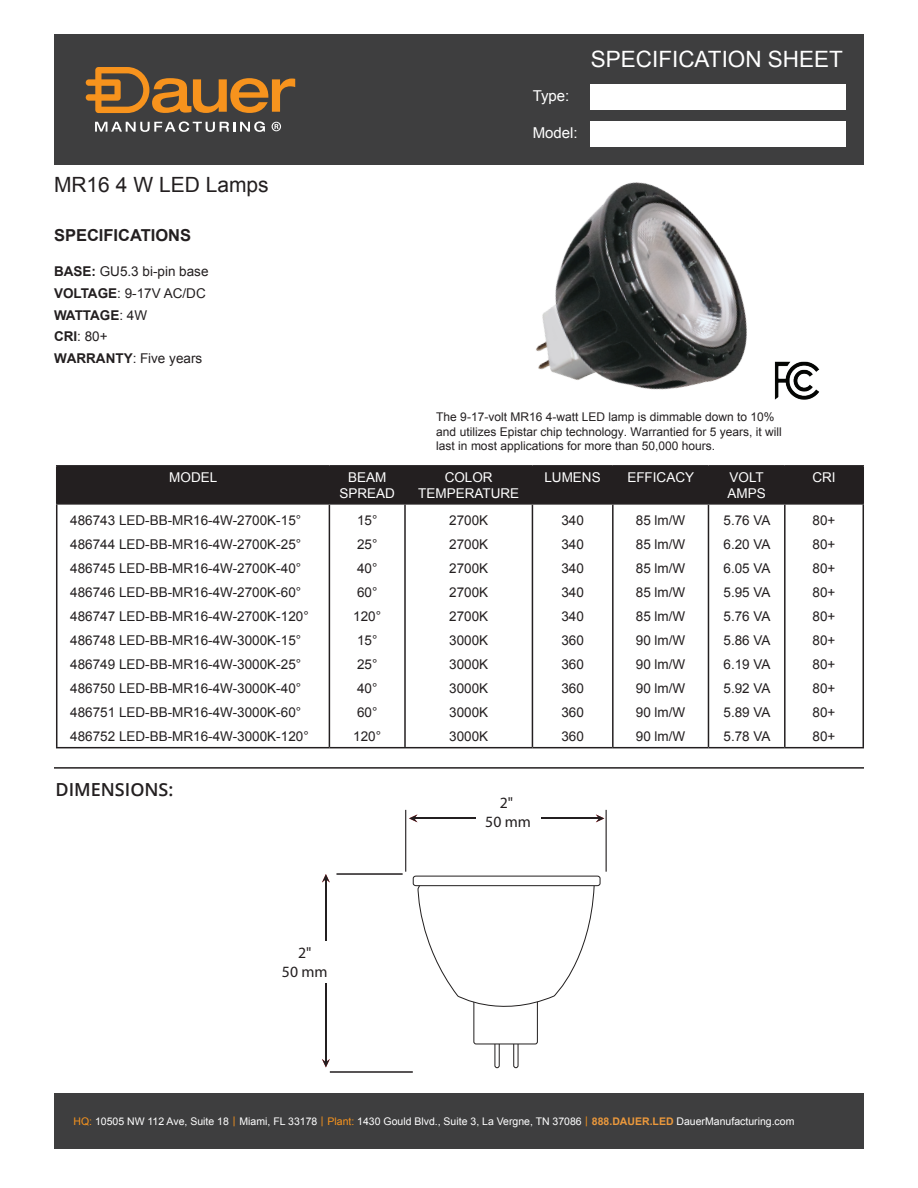
<style>
.page{position:relative;width:918px;height:1188px;background:#fff}
.page>*{position:absolute;margin:0;border:0;box-sizing:border-box;transform-origin:0 0}
.t1{font:22.5px "Arial";color:#fff}
.t2{font:21px "Arial";color:#231f20}
.t3{font:600 18px "Open Sans";color:#231f20}
.t4{font:700 16.5px "Arial";color:#231f20}
.t5{font:15.75px/18.9px "Myriad Pro";color:#231f20;text-align:center}
.t6{font:15px "Arial";color:#fff}
.t7{font:13.5px/24px "Arial";color:#231f20;text-align:justify}
.t8{font:13.5px/16.2px "Arial";color:#fff;text-align:center}
.t9{font:12px/14.4px "Arial";color:#231f20}
.t10{font:10.5px "Arial";color:#fff}
.s1{font-weight:700}
.s2{font-style:inherit}
.s3{color:#f7931d}
.s4{font-weight:700;color:#ec993c}
</style>
<div class="page">
<div style="left:57px;top:467px;width:806px;height:36px;background:#231f20"></div>
<hr style="left:56px;top:465px;width:273px;height:2px;background:#231f20">
<hr style="left:56px;top:467px;width:1px;height:36px;background:#231f20">
<hr style="left:329px;top:465px;width:76px;height:2px;background:#231f20">
<hr style="left:329px;top:467px;width:1px;height:36px;background:#231f20">
<hr style="left:405px;top:465px;width:127px;height:2px;background:#231f20">
<hr style="left:404px;top:467px;width:2px;height:36px;background:#231f20">
<hr style="left:532px;top:465px;width:81px;height:2px;background:#231f20">
<hr style="left:532px;top:467px;width:1px;height:36px;background:#231f20">
<hr style="left:613px;top:465px;width:95px;height:2px;background:#231f20">
<hr style="left:612px;top:467px;width:2px;height:36px;background:#231f20">
<hr style="left:708px;top:465px;width:77px;height:2px;background:#231f20">
<hr style="left:708px;top:467px;width:1px;height:36px;background:#231f20">
<hr style="left:785px;top:465px;width:79px;height:2px;background:#231f20">
<hr style="left:784px;top:467px;width:2px;height:36px;background:#231f20">
<hr style="left:863px;top:467px;width:1px;height:36px;background:#231f20">
<hr style="left:56px;top:503px;width:273px;height:2px;background:#231f20">
<hr style="left:56px;top:505px;width:1px;height:242px;background:#231f20">
<hr style="left:329px;top:503px;width:76px;height:2px;background:#231f20">
<hr style="left:329px;top:505px;width:1px;height:242px;background:#231f20">
<hr style="left:405px;top:503px;width:127px;height:2px;background:#231f20">
<hr style="left:404px;top:505px;width:2px;height:242px;background:#231f20">
<hr style="left:532px;top:503px;width:81px;height:2px;background:#231f20">
<hr style="left:532px;top:505px;width:1px;height:242px;background:#231f20">
<hr style="left:613px;top:503px;width:95px;height:2px;background:#231f20">
<hr style="left:612px;top:505px;width:2px;height:242px;background:#231f20">
<hr style="left:708px;top:503px;width:77px;height:2px;background:#231f20">
<hr style="left:708px;top:505px;width:1px;height:242px;background:#231f20">
<hr style="left:785px;top:503px;width:79px;height:2px;background:#231f20">
<hr style="left:784px;top:505px;width:2px;height:242px;background:#231f20">
<hr style="left:863px;top:505px;width:1px;height:242px;background:#231f20">
<hr style="left:56px;top:747px;width:273px;height:1px;background:#231f20">
<hr style="left:329px;top:747px;width:76px;height:1px;background:#231f20">
<hr style="left:405px;top:747px;width:127px;height:1px;background:#231f20">
<hr style="left:532px;top:747px;width:81px;height:1px;background:#231f20">
<hr style="left:613px;top:747px;width:95px;height:1px;background:#231f20">
<hr style="left:708px;top:747px;width:77px;height:1px;background:#231f20">
<hr style="left:785px;top:747px;width:79px;height:1px;background:#231f20">
<div style="left:54px;top:1094px;width:810px;height:55px;background:#3e3e3f"></div>
<div style="left:54px;top:34px;width:810px;height:131px;background:#3e3e3f"></div>
<div style="left:591px;top:84px;width:255px;height:25px;background:#fff"></div>
<div style="left:591px;top:122px;width:255px;height:25px;background:#fff"></div>
<svg style="left:95px;top:121px;width:170px;height:11px"></svg>
<svg style="left:272px;top:122px;width:9px;height:9px"></svg>
<svg style="left:86px;top:67px;width:209px;height:46px"></svg>
<img style="left:774px;top:361px;width:46px;height:39px">
<img style="left:536px;top:182px;width:211px;height:208px">
<svg style="left:596px;top:814px;width:8px;height:8px"></svg>
<hr style="left:541px;top:818px;width:59px;height:1px;background:#231f20">
<svg style="left:409px;top:814px;width:8px;height:8px"></svg>
<hr style="left:413px;top:818px;width:63px;height:1px;background:#231f20">
<svg style="left:322px;top:874px;width:8px;height:9px"></svg>
<hr style="left:325px;top:878px;width:2px;height:63px;background:#231f20">
<svg style="left:322px;top:1059px;width:8px;height:8px"></svg>
<hr style="left:325px;top:983px;width:2px;height:81px;background:#231f20">
<hr style="left:405px;top:810px;width:1px;height:62px;background:#231f20">
<hr style="left:606px;top:810px;width:1px;height:62px;background:#231f20">
<hr style="left:336px;top:873px;width:67px;height:2px;background:#231f20">
<hr style="left:330px;top:1071px;width:83px;height:2px;background:#231f20">
<div style="left:495px;top:1042px;width:4px;height:26px;border:1px solid #211e1e;border-radius:2px"></div>
<div style="left:514px;top:1042px;width:4px;height:26px;border:1px solid #211e1e;border-radius:2px"></div>
<div style="left:474px;top:992px;width:64px;height:52px;border:1px solid #211e1e;border-radius:2px"></div>
<svg style="left:418px;top:886px;width:177px;height:133px"></svg>
<div style="left:413px;top:876px;width:187px;height:10px;border:1px solid #211e1e;border-radius:3px"></div>
<hr style="left:54px;top:767px;width:810px;height:2px;background:#231f20">
<h2 class="t2" style="left:54px;top:171px;width:216px">MR16 4 W LED Lamps</h2>
<p class="t4" style="left:54px;top:224px;width:139px">SPECIFICATIONS</p>
<p class="t7" style="left:54px;top:261px;width:156px;line-height:21.8px;text-align:left"><span class="s1">BASE:</span> GU5.3 bi-pin base<br><span class="s1">VOLTAGE</span>: 9-17V AC/DC<br><span class="s1">WATTAGE</span>: 4W<br><span class="s1">CRI</span>: 80+<br><span class="s1">WARRANTY</span>: Five years</p>
<p class="t6" style="left:533px;top:85px;width:38px">Type:</p>
<h1 class="t1" style="left:591px;top:44px;width:254px">SPECIFICATION SHEET</h1>
<p class="t9" style="left:436px;top:410px;width:347px">The 9-17-volt MR16 4-watt LED lamp is dimmable <span class="s2">down to 10% </span>and utilizes Epistar chip technology. Warrantied for <span class="s2">5</span> years, it will last in most applications for more than 50,000 hours.</p>
<p class="t8" style="left:169px;top:469px;width:50px">MODEL</p>
<p class="t8" style="left:339px;top:469px;width:57px">BEAM<br>SPREAD</p>
<p class="t8" style="left:418px;top:469px;width:103px">COLOR<br>TEMPERATURE</p>
<p class="t8" style="left:544px;top:469px;width:58px">LUMENS</p>
<p class="t8" style="left:627px;top:469px;width:68px">EFFICACY</p>
<p class="t8" style="left:728px;top:469px;width:40px;text-align:left">VOLT<br>AMPS</p>
<p class="t8" style="left:812px;top:469px;width:25px">CRI</p>
<p class="t7" style="left:70px;top:508px;width:240px;text-align:left">486743 LED-BB-MR16-4W-2700K-15° 486744 LED-BB-MR16-4W-2700K-25° 486745 LED-BB-MR16-4W-2700K-40° 486746 LED-BB-MR16-4W-2700K-60° 486747 LED-BB-MR16-4W-2700K-120° 486748 LED-BB-MR16-4W-3000K-15° 486749 LED-BB-MR16-4W-3000K-25° 486750 LED-BB-MR16-4W-3000K-40° 486751 LED-BB-MR16-4W-3000K-60° 486752 LED-BB-MR16-4W-3000K-120°</p>
<p class="t7" style="left:353px;top:508px;width:29px;text-align:left">15°<br>25°<br>40°<br>60°<br>120°<br>15°<br>25°<br>40°<br>60°<br>120°</p>
<p class="t7" style="left:449px;top:508px;width:41px">2700K 2700K 2700K 2700K 2700K 3000K 3000K 3000K 3000K 3000K</p>
<p class="t7" style="left:561px;top:508px;width:24px">340<br>340<br>340<br>340<br>340<br>360<br>360<br>360<br>360<br>360</p>
<p class="t7" style="left:636px;top:508px;width:51px">85 lm/W 85 lm/W 85 lm/W 85 lm/W 85 lm/W 90 lm/W 90 lm/W 90 lm/W 90 lm/W 90 lm/W</p>
<p class="t7" style="left:724px;top:508px;width:49px">5.76 VA 6.20 VA 6.05 VA 5.95 VA 5.76 VA 5.86 VA 6.19 VA 5.92 VA 5.89 VA 5.78 VA</p>
<p class="t7" style="left:813px;top:509px;width:24px">80+ 80+ 80+ 80+ 80+ 80+ 80+ 80+ 80+ 80+</p>
<h3 class="t3" style="left:56px;top:777px;width:119px">DIMENSIONS:</h3>
<p class="t5" style="left:282px;top:943px;width:47px">2"<br>50 mm</p>
<p class="t5" style="left:485px;top:793px;width:47px">2"<br>50 mm</p>
<p class="t10" style="left:73px;top:1115px;width:723px"><span class="s3">HQ:</span> 10505 NW 112 Ave, Suite 18 <span class="s3">|</span> Miami, FL 33178 <span class="s3">| Plant:</span> 1430 Gould Blvd., Suite 3, La Vergne, TN 37086 <span class="s3">|</span> <span class="s4">888.DAUER.LED</span> DauerManufacturing.com</p>
</div>
